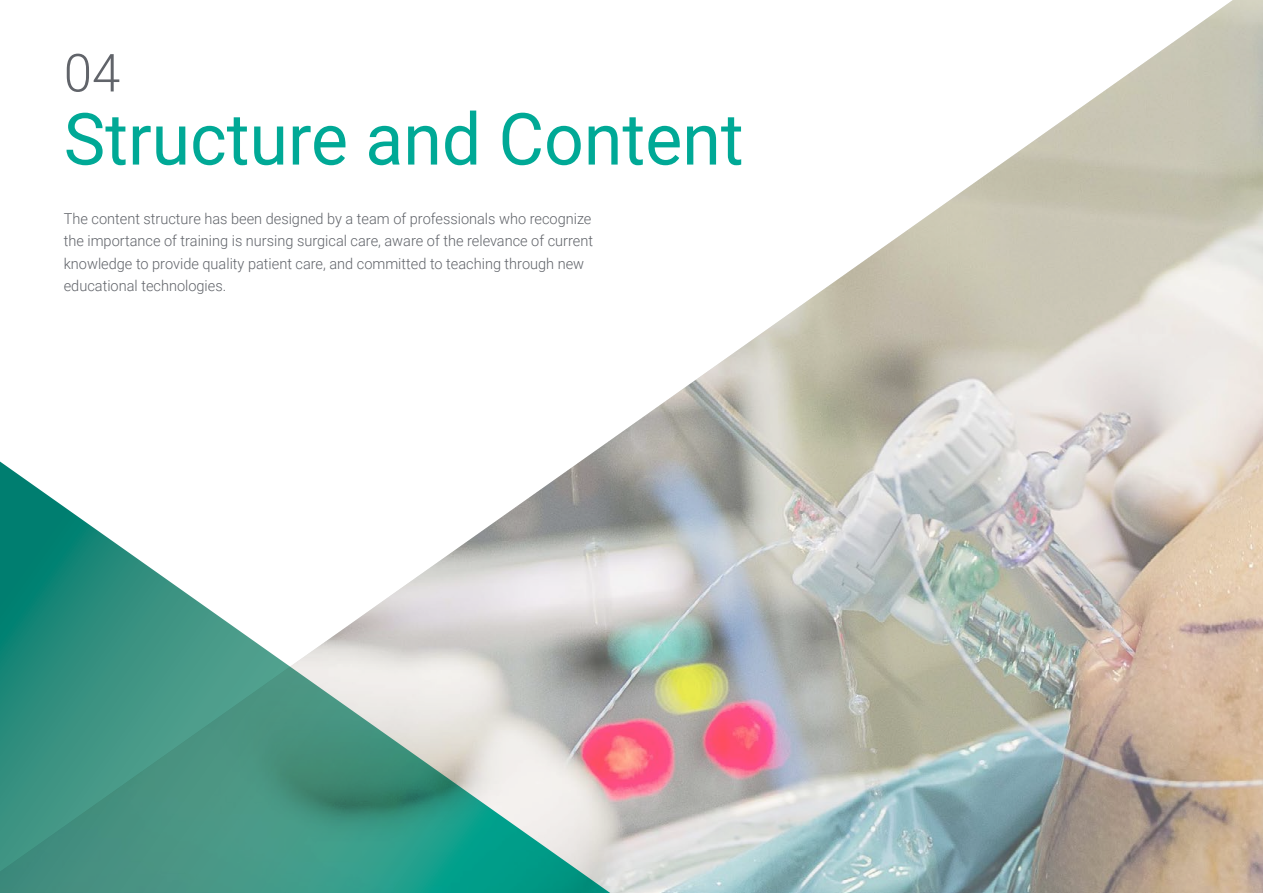
<style>
.page{position:relative;width:1263px;height:893px;background:#fff}
.page>*{position:absolute;margin:0;border:0;box-sizing:border-box;transform-origin:0 0}
.t1{font:72px "Roboto";color:#00a996}
.t2{font:300 52.5px "Roboto";color:#61646a}
.t3{font:300 15px/22.5px "Roboto";color:#61646a}
</style>
<div class="page">
<img style="left:602px;top:0;width:661px;height:893px">
<svg style="left:0;top:446px;width:640px;height:447px"></svg>
<h2 class="t2" style="left:64px;top:36px;width:58px">04</h2>
<h1 class="t1" style="left:64px;top:89px;width:681px">Structure and Content</h1>
<p class="t3" style="left:64px;top:207px;width:531px">The content structure has been designed by a team of professionals who recognize the importance of training is nursing surgical care, aware of the relevance of current knowledge to provide quality patient care, and committed to teaching through new educational technologies.</p>
</div>
